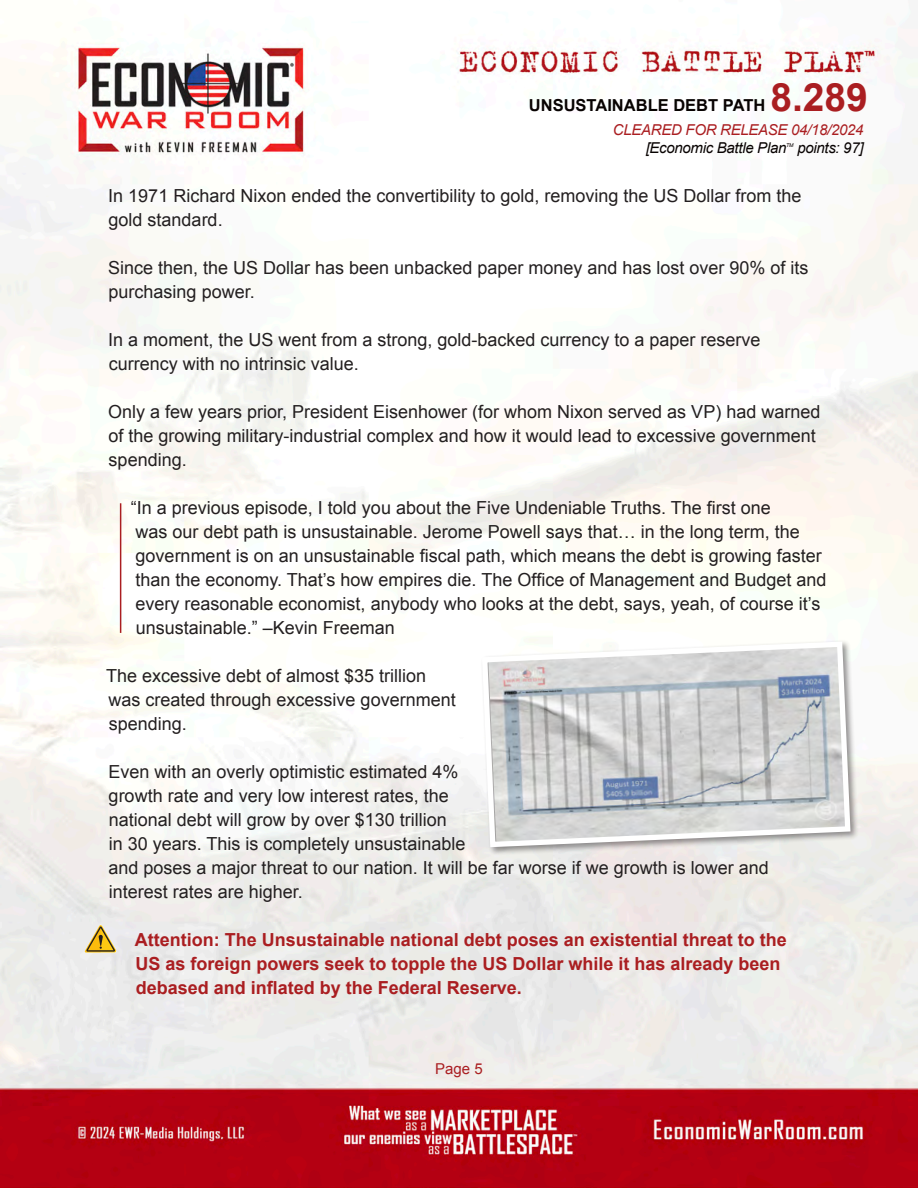
<style>
.page{position:relative;width:918px;height:1188px;background:#fff}
.page>*{position:absolute;margin:0;border:0;box-sizing:border-box;transform-origin:0 0}
.t1{font:700 39px "Arial";color:#aa1e21}
.t2{font:18px/24px "Arial";color:#231f20}
.t3{font:700 18px/24px "Arial";color:#aa1e21}
.t4{font:700 16.5px "Arial";color:#080302}
.t5{font:italic 15px "Arial";letter-spacing:-.02em;color:#080302}
.t6{font:italic 15px "Arial";letter-spacing:-.02em;color:#aa1e21}
.t7{font:15px "Arial";color:#aa1e21}
.t8{font:italic 5.25px "Arial";color:#080302}
</style>
<div class="page">
<img style="left:0;top:5px;width:918px;height:1183px">
<svg style="left:85px;top:924px;width:32px;height:28px"></svg>
<hr style="left:120px;top:503px;width:1px;height:130px;background:#aa1e21">
<div style="left:480px;top:639px;width:379px;height:217px;background:#231f20;opacity:.48"></div>
<svg style="left:479px;top:639px;width:374px;height:211px;background:#cfd1d3"></svg>
<h1 class="t1" style="left:770px;top:72px;width:99px">8.289</h1>
<p class="t6" style="left:613px;top:120px;width:252px">CLEARED FOR RELEASE 04/18/2024</p>
<p class="t5" style="left:646px;top:138px;width:142px">[Economic Battle Plan</p>
<p class="t8" style="left:786px;top:141px;width:9px">TM</p>
<p class="t5" style="left:797px;top:138px;width:68px">points: 97]</p>
<p class="t4" style="left:529px;top:94px;width:238px">UNSUSTAINABLE DEBT PATH</p>
<p class="t2" style="left:108px;top:184px;width:695px">In 1971 Richard Nixon ended the convertibility to gold, removing the US Dollar from the gold standard.</p>
<p class="t2" style="left:108px;top:256px;width:702px">Since then, the US Dollar has been unbacked paper money and has lost over 90% of its purchasing power.</p>
<p class="t2" style="left:108px;top:328px;width:654px">In a moment, the US went from a strong, gold-backed currency to a paper reserve currency with no intrinsic value.</p>
<p class="t2" style="left:108px;top:400px;width:714px">Only a few years prior, President Eisenhower (for whom Nixon served as VP) had warned of the growing military-industrial complex and how it would lead to excessive government spending.</p>
<p class="t2" style="left:131px;top:496px;width:697px">“In a previous episode, I told you about the Five Undeniable Truths. The first one<br>was our debt path is unsustainable. Jerome Powell says that… in the long term, the government is on an unsustainable fiscal path, which means the debt is growing faster than the economy. That’s how empires die. The Office of Management and Budget and every reasonable economist, anybody who looks at the debt, says, yeah, of course it’s unsustainable.” –Kevin Freeman</p>
<p class="t2" style="left:106px;top:664px;width:351px">The excessive debt of almost $35 trillion was created through excessive government spending.</p>
<p class="t2" style="left:108px;top:760px;width:662px">Even with an overly optimistic estimated 4%<br>growth rate and very low interest rates, the<br>national debt will grow by over $130 trillion<br>in 30 years. This is completely unsustainable<br>and poses a major threat to our nation. It will be far worse if we growth is lower and interest rates are higher.</p>
<p class="t3" style="left:135px;top:928px;width:654px">Attention: The Unsustainable national debt poses an existential threat to the<br>US as foreign powers seek to topple the US Dollar while it has already been debased and inflated by the Federal Reserve.</p>
<p class="t7" style="left:435px;top:1059px;width:49px">Page 5</p>
</div>
